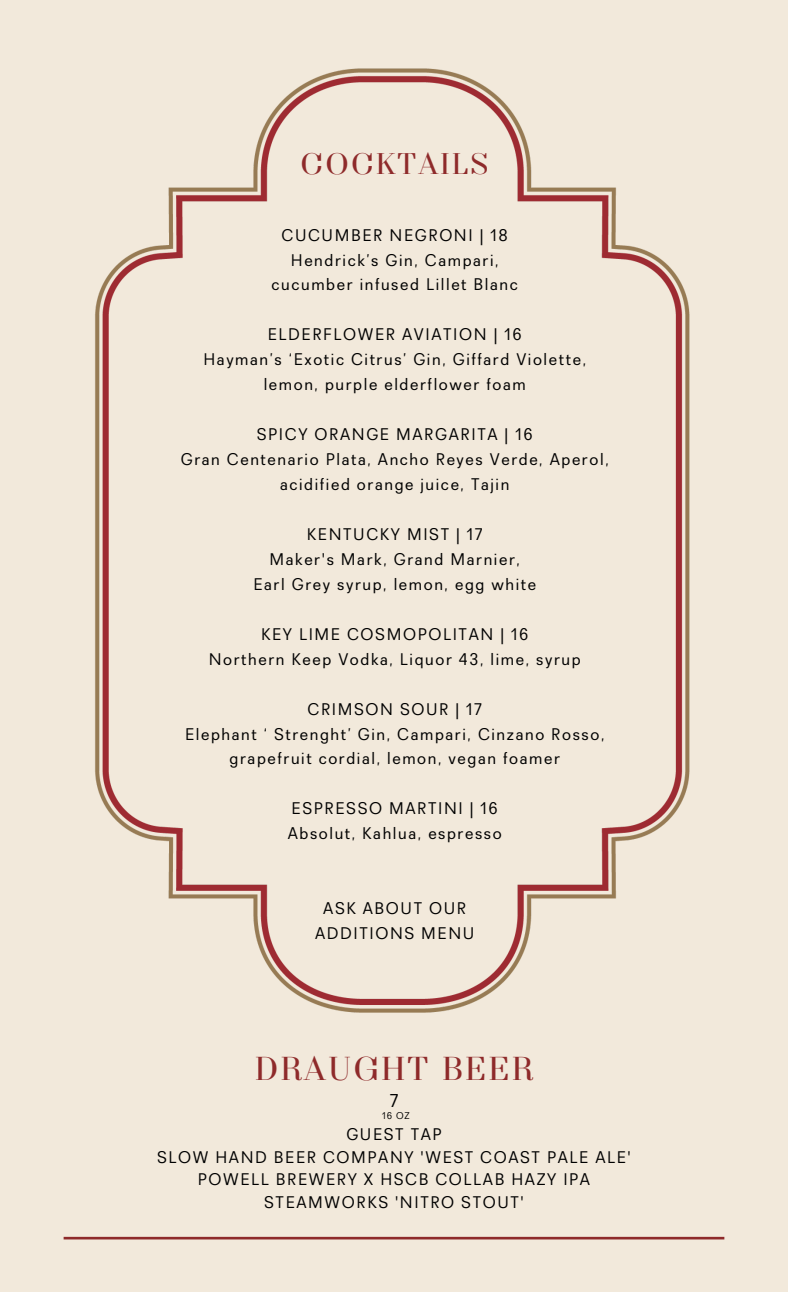
<style>
.page{position:relative;width:788px;height:1292px;background:#fff}
.page>*{position:absolute;margin:0;border:0;box-sizing:border-box;transform-origin:0 0}
.t1{font:34.12px "Seravee";letter-spacing:.055em;color:#8e2a2a}
.t2{font:30.8px "Seravee";letter-spacing:.055em;color:#8e2a2a}
.t3{font:18.55px "Recta";color:#000}
.t4{font:16.8px/24.8px "Recta";letter-spacing:.095em;color:#000;text-align:center}
.t5{font:9.8px "Recta";color:#000}
</style>
<div class="page">
<div style="left:0;top:0;width:788px;height:1291px;background:#f2e9db"></div>
<img style="left:95px;top:68px;width:595px;height:945px">
<hr style="left:64px;top:1236px;width:660px;height:3px;background:#8e2a2a">
<h1 class="t2" style="left:300px;top:151px;width:190px">COCKTAILS</h1>
<h3 class="t4" style="left:271px;top:224px;width:248px">CUCUMBER NEGRONI | 18<br>Hendrick’s Gin, Campari, cucumber infused Lillet Blanc</h3>
<h3 class="t4" style="left:203px;top:324px;width:384px">ELDERFLOWER AVIATION | 16<br>Hayman’s ‘Exotic Citrus’ Gin, Giffard Violette, lemon, purple elderflower foam</h3>
<h3 class="t4" style="left:181px;top:423px;width:429px">SPICY ORANGE MARGARITA | 16<br>Gran Centenario Plata, Ancho Reyes Verde, Aperol, acidified orange juice, Tajin</h3>
<h3 class="t4" style="left:253px;top:523px;width:284px">KENTUCKY MIST | 17<br>Maker's Mark, Grand Marnier,<br>Earl Grey syrup, lemon, egg white</h3>
<h3 class="t4" style="left:209px;top:623px;width:373px">KEY LIME COSMOPOLITAN | 16<br>Northern Keep Vodka, Liquor 43, lime, syrup</h3>
<h3 class="t4" style="left:185px;top:698px;width:421px">CRIMSON SOUR | 17<br>Elephant ‘ Strenght’ Gin, Campari, Cinzano Rosso, grapefruit cordial, lemon, vegan foamer</h3>
<h3 class="t4" style="left:288px;top:797px;width:215px;text-align:left">ESPRESSO MARTINI | 16<br>Absolut, Kahlua, espresso</h3>
<h2 class="t4" style="left:315px;top:897px;width:161px">ASK ABOUT OUR<br>ADDITIONS MENU</h2>
<h1 class="t1" style="left:255px;top:1054px;width:280px">DRAUGHT BEER</h1>
<p class="t3" style="left:389px;top:1093px;width:10px">7</p>
<h2 class="t5" style="left:382px;top:1112px;width:29px">16 OZ</h2>
<p class="t4" style="left:157px;top:1125px;width:475px;line-height:22.4px">GUEST TAP<br>SLOW HAND BEER COMPANY 'WEST COAST PALE ALE'<br>POWELL BREWERY X HSCB COLLAB HAZY IPA<br>STEAMWORKS 'NITRO STOUT'</p>
</div>
